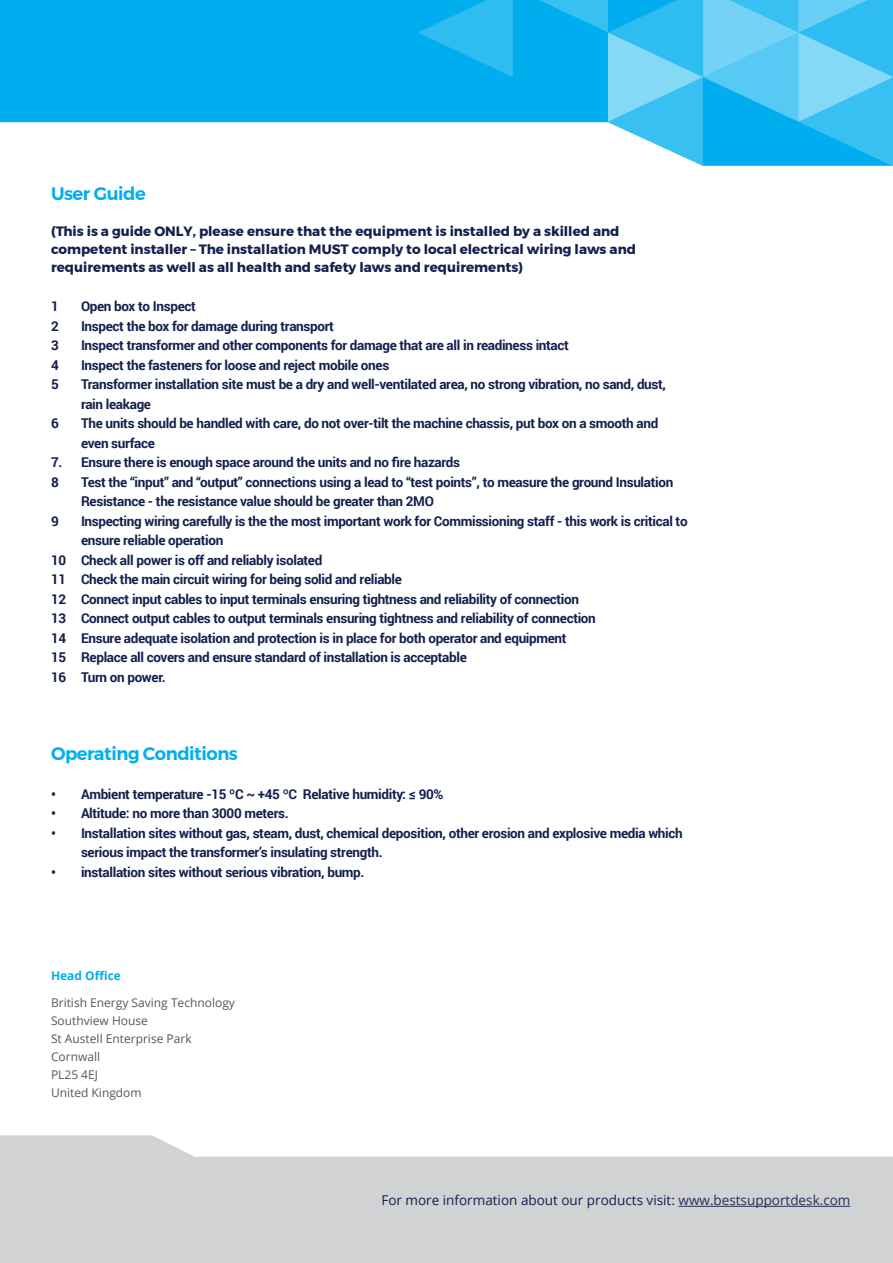
<style>
.page{position:relative;width:893px;height:1263px;background:#fff}
.page>*{position:absolute;margin:0;border:0;box-sizing:border-box;transform-origin:0 0}
.t1{font:600 18px "Montserrat";letter-spacing:-.025em;color:#00aeef}
.t2{font:700 13.5px/19.5px "Roboto";letter-spacing:-.025em;color:#14204d}
.t3{font:700 13.5px/18px "Montserrat";color:#14204d}
.t4{font:13.5px "Open Sans";color:#14204d}
.t5{font:12px "Open Sans";color:#57585a}
.t6{font:700 12px "Open Sans";color:#00aeef}
.s1{color:#272f58}
</style>
<div class="page">
<svg style="left:0;top:1135px;width:893px;height:128px;fill:#d1d2d4"></svg>
<hr style="left:678px;top:1206px;width:172px;height:1px;background:#272f58">
<div style="left:0;top:0;width:418px;height:123px;background:#00aeef"></div>
<svg style="left:418px;top:0;width:475px;height:166px"></svg>
<p class="t1" style="left:51px;top:180px;width:96px">User Guide</p>
<p class="t3" style="left:51px;top:222px;width:587px">(This is a guide ONLY, please ensure that the equipment is installed by a skilled and competent installer – The installation MUST comply to local electrical wiring laws and requirements as well as all health and safety laws and requirements)</p>
<p class="t2" style="left:51px;top:296px;width:9px">1</p>
<p class="t2" style="left:81px;top:296px;width:116px">Open box to Inspect</p>
<p class="t2" style="left:51px;top:316px;width:9px">2</p>
<p class="t2" style="left:81px;top:316px;width:254px">Inspect the box for damage during transport</p>
<p class="t2" style="left:51px;top:335px;width:9px">3</p>
<p class="t2" style="left:81px;top:335px;width:489px">Inspect transformer and other components for damage that are all in readiness intact</p>
<p class="t2" style="left:51px;top:355px;width:9px">4</p>
<p class="t2" style="left:81px;top:355px;width:310px">Inspect the fasteners for loose and reject mobile ones</p>
<p class="t2" style="left:51px;top:374px;width:9px">5</p>
<p class="t2" style="left:81px;top:374px;width:586px">Transformer installation site must be a dry and well-ventilated area, no strong vibration, no sand, dust, rain leakage</p>
<p class="t2" style="left:51px;top:413px;width:9px">6</p>
<p class="t2" style="left:81px;top:413px;width:579px">The units should be handled with care, do not over-tilt the machine chassis, put box on a smooth and even surface</p>
<p class="t2" style="left:51px;top:452px;width:411px">7. Ensure there is enough space around the units and no fire hazards</p>
<p class="t2" style="left:51px;top:472px;width:9px">8</p>
<p class="t2" style="left:81px;top:472px;width:594px">Test the “input” and “output” connections using a lead to “test points”, to measure the ground Insulation<br>Resistance - the resistance value should be greater than 2MO</p>
<p class="t2" style="left:51px;top:511px;width:9px">9</p>
<p class="t2" style="left:81px;top:511px;width:608px">Inspecting wiring carefully is the the most important work for Commissioning staff - this work is critical to ensure reliable operation</p>
<p class="t2" style="left:51px;top:550px;width:273px">10 Check all power is off and reliably isolated</p>
<p class="t2" style="left:51px;top:569px;width:352px">11 Check the main circuit wiring for being solid and reliable</p>
<p class="t2" style="left:51px;top:589px;width:530px">12 Connect input cables to input terminals ensuring tightness and reliability of connection</p>
<p class="t2" style="left:51px;top:608px;width:546px">13 Connect output cables to output terminals ensuring tightness and reliability of connection</p>
<p class="t2" style="left:51px;top:628px;width:517px">14 Ensure adequate isolation and protection is in place for both operator and equipment</p>
<p class="t2" style="left:51px;top:647px;width:417px">15 Replace all covers and ensure standard of installation is acceptable</p>
<p class="t2" style="left:51px;top:667px;width:116px">16 Turn on power.</p>
<p class="t1" style="left:51px;top:739px;width:188px">Operating Conditions</p>
<p class="t2" style="left:51px;top:784px;width:394px">• Ambient temperature -15 ºC ~ +45 ºC Relative humidity: ≤ 90%</p>
<p class="t2" style="left:51px;top:803px;width:239px">• Altitude: no more than 3000 meters.</p>
<p class="t2" style="left:81px;top:823px;width:603px;text-indent:-30px">• Installation sites without gas, steam, dust, chemical deposition, other erosion and explosive media which serious impact the transformer’s insulating strength.</p>
<p class="t2" style="left:51px;top:862px;width:315px">• installation sites without serious vibration, bump.</p>
<p class="t6" style="left:51px;top:967px;width:71px">Head Office</p>
<p class="t5" style="left:51px;top:994px;width:185px">British Energy Saving Technology</p>
<p class="t5" style="left:51px;top:1012px;width:98px">Southview House</p>
<p class="t5" style="left:51px;top:1030px;width:142px">St Austell Enterprise Park</p>
<p class="t5" style="left:51px;top:1048px;width:51px">Cornwall</p>
<p class="t5" style="left:51px;top:1066px;width:49px">PL25 4EJ</p>
<p class="t5" style="left:51px;top:1084px;width:92px">United Kingdom</p>
<p class="t4" style="left:381px;top:1191px;width:471px">For more information about our products visit: <span class="s1">www.bestsupportdesk.com</span></p>
</div>
